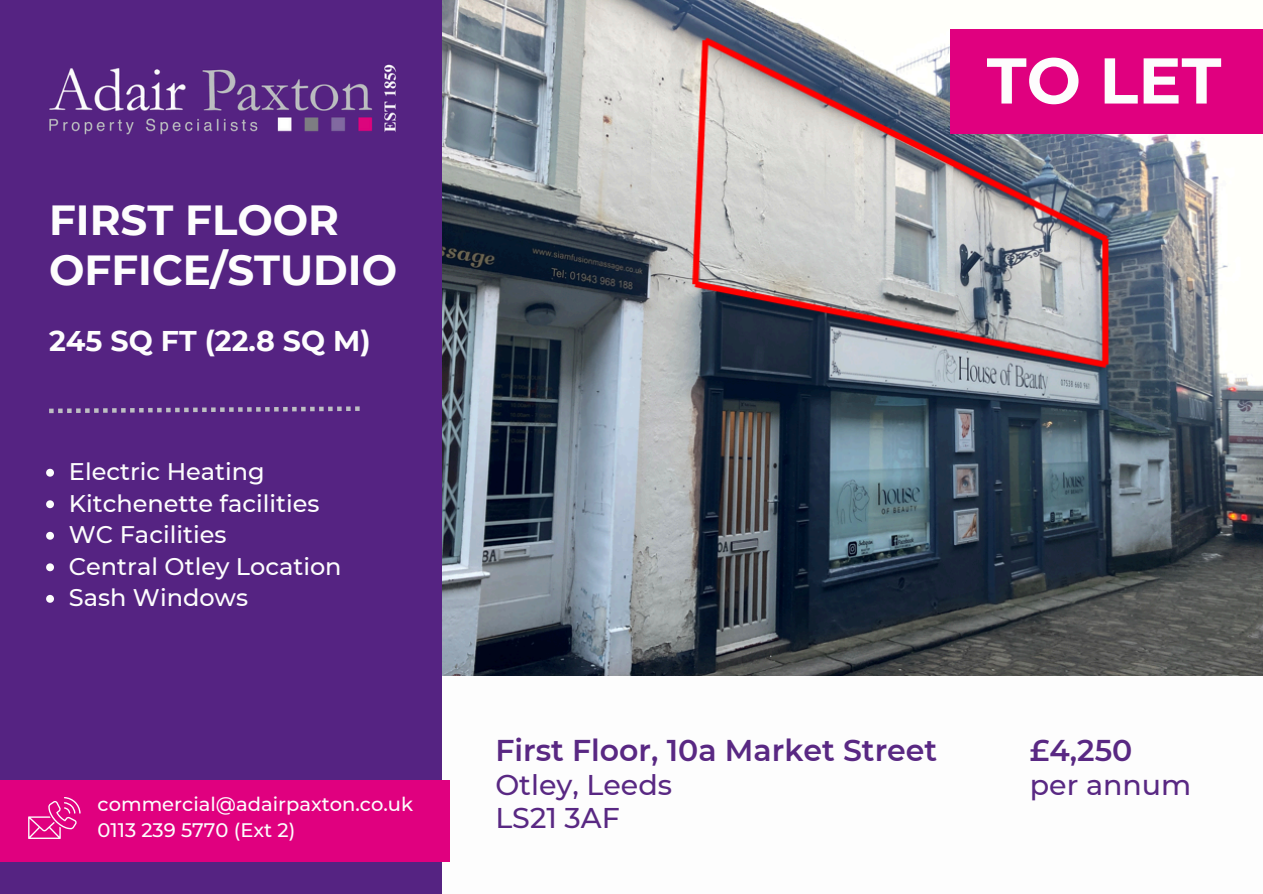
<style>
.page{position:relative;width:1263px;height:894px;background:#fff}
.page>*{position:absolute;margin:0;border:0;box-sizing:border-box;transform-origin:0 0}
.t1{font:700 64.5px "Montserrat";color:#fdfdfd}
.t2{font:700 42px/49.5px "Montserrat";color:#fdfdfd}
.t3{font:600 30px "Montserrat";color:#592883}
.t4{font:500 28.5px/33.8px "Montserrat";color:#592883}
.t5{font:700 28.5px "Montserrat";color:#fdfdfd}
.t6{font:500 24px "Montserrat";color:#fdfdfd}
.t7{font:500 19.5px "Montserrat";color:#fdfdfd}
</style>
<div class="page">
<img style="left:441px;top:0;width:821px;height:675px">
<div style="left:950px;top:29px;width:313px;height:105px;background:#e0007f"></div>
<div style="left:0;top:0;width:441px;height:893px;background:#552382"></div>
<svg style="left:49px;top:406px;width:311px;height:7px;background:#775597"></svg>
<div style="left:0;top:780px;width:449px;height:81px;background:#e0007f"></div>
<svg style="left:28px;top:797px;width:53px;height:41px"></svg>
<svg style="left:46px;top:468px;width:8px;height:8px"></svg>
<svg style="left:46px;top:500px;width:8px;height:8px"></svg>
<svg style="left:46px;top:531px;width:8px;height:8px"></svg>
<svg style="left:46px;top:563px;width:8px;height:8px"></svg>
<svg style="left:46px;top:594px;width:8px;height:8px"></svg>
<h2 class="t2" style="left:49px;top:195px;width:350px">FIRST FLOOR<br>OFFICE/STUDIO</h2>
<h3 class="t5" style="left:49px;top:323px;width:323px">245 SQ FT (22.8 SQ M)</h3>
<p class="t6" style="left:69px;top:456px;width:197px">Electric Heating</p>
<p class="t6" style="left:69px;top:488px;width:252px">Kitchenette facilities</p>
<p class="t6" style="left:69px;top:519px;width:159px">WC Facilities</p>
<p class="t6" style="left:69px;top:551px;width:274px">Central Otley Location</p>
<p class="t6" style="left:69px;top:582px;width:181px">Sash Windows</p>
<h1 class="t7" style="left:98px;top:792px;width:317px">commercial@adairpaxton.co.uk</h1>
<h4 class="t7" style="left:98px;top:818px;width:199px">0113 239 5770 (Ext 2)</h4>
<p class="t1" style="left:987px;top:41px;width:236px">TO LET</p>
<p class="t3" style="left:495px;top:732px;width:443px">First Floor, 10a Market Street</p>
<p class="t3" style="left:1030px;top:732px;width:104px">£4,250</p>
<h4 class="t4" style="left:495px;top:767px;width:178px">Otley, Leeds<br>LS21 3AF</h4>
<h4 class="t4" style="left:1030px;top:767px;width:163px">per annum</h4>
</div>
